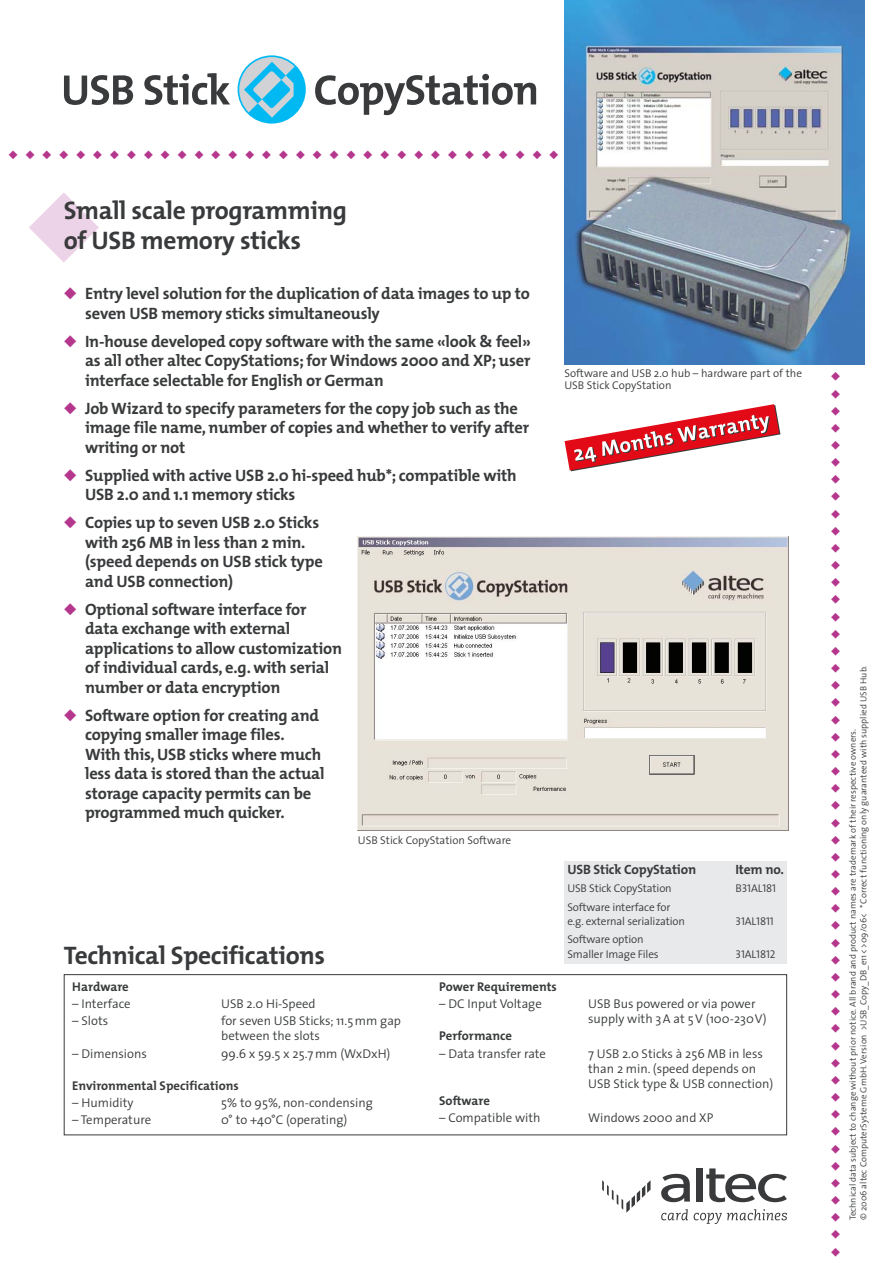
<style>
.page{position:relative;width:893px;height:1263px;background:#fff}
.page>*{position:absolute;margin:0;border:0;box-sizing:border-box;transform-origin:0 0}
.t1{font:700 25.5px/30.8px "The Mix";letter-spacing:-.01em;color:#383a3b;text-align:center}
.t2{font:700 16.5px/19.5px "The Mix";letter-spacing:-.015em;color:#383a3b}
.t3{font:700 13.5px "The Mix";letter-spacing:-.01em;color:#383a3b}
.t4{font:300 12.75px/15px "The Sans";color:#383a3b}
.t5{font:700 12.75px "The Mix";color:#383a3b}
.t6{font:12px "Zapf Dingbats";color:#b4368d}
.t7{font:300 11.25px/14.2px "The Sans";letter-spacing:-.01em;color:#383a3b}
.t8{font:11.25px "The Sans Semi Light Caps";letter-spacing:-.01em;color:#383a3b}
.t9{font:300 9px/10.5px "The Sans";letter-spacing:.005em;color:#383a3b}
.s1{color:#edd3e8}
.s2{color:#b4368d}
.s3{font-family:"The Sans";font-weight:300}
</style>
<div class="page">
<svg style="left:564px;top:404px;width:216px;height:67px"></svg>
<div style="left:64px;top:974px;width:723px;height:161px;border:1px solid #383a3b"></div>
<svg style="left:602px;top:1180px;width:48px;height:33px"></svg>
<svg style="left:661px;top:1209px;width:125px;height:15px"></svg>
<div style="left:696px;top:1168px;width:6px;height:34px;background:#383a3b"></div>
<svg style="left:661px;top:1174px;width:29px;height:28px"></svg>
<svg style="left:706px;top:1168px;width:80px;height:34px"></svg>
<svg style="left:64px;top:75px;width:69px;height:30px"></svg>
<svg style="left:144px;top:73px;width:86px;height:32px"></svg>
<svg style="left:315px;top:74px;width:221px;height:41px"></svg>
<div style="left:237px;top:55px;width:69px;height:69px;background:#00b9f3;border-radius:50%"></div>
<svg style="left:239px;top:57px;width:55px;height:61px"></svg>
<div style="left:564px;top:861px;width:223px;height:103px;background:#e7e9eb"></div>
<img style="left:564px;top:0;width:300px;height:364px">
<img style="left:358px;top:537px;width:430px;height:294px">
<p class="t6" style="left:9px;top:149px;width:551px">◆◆◆◆◆◆◆◆◆◆◆◆◆◆◆◆◆◆◆◆◆◆◆◆◆◆◆◆◆◆◆◆◆</p>
<h1 class="t1" style="left:25px;top:196px;width:323px"><span class="s1">◆</span>Small scale programming of USB memory sticks</h1>
<p class="t2" style="left:85px;top:285px;width:446px;text-indent:-21px"><span class="s2">◆</span> Entry level solution for the duplication of data images to up to seven USB memory sticks simultaneously</p>
<p class="t2" style="left:85px;top:332px;width:447px;text-align:justify;text-indent:-21px"><span class="s2">◆</span> In-house developed copy software with the same «look &amp; feel» as all other altec CopyStations; for Windows 2000 and XP; user interface selectable for English or German</p>
<p class="t2" style="left:85px;top:400px;width:445px;text-indent:-21px"><span class="s2">◆</span> Job Wizard to specify parameters for the copy job such as the image file name, number of copies and whether to verify after writing or not</p>
<p class="t2" style="left:85px;top:467px;width:433px;text-indent:-21px"><span class="s2">◆</span> Supplied with active USB 2.0 hi-speed hub*; compatible with<br>USB 2.0 and 1.1 memory sticks</p>
<p class="t2" style="left:85px;top:514px;width:239px;text-indent:-21px"><span class="s2">◆</span> Copies up to seven USB 2.0 Sticks with 256 MB in less than 2 min. (speed depends on USB stick type and USB connection)</p>
<p class="t2" style="left:85px;top:601px;width:258px;text-indent:-21px"><span class="s2">◆</span> Optional software interface for data exchange with external applications to allow customization of individual cards, e.g. with serial number or data encryption</p>
<p class="t2" style="left:85px;top:707px;width:241px;text-indent:-21px"><span class="s2">◆</span> Software option for creating and copying smaller image files.<br>With this, USB sticks where much less data is stored than the actual storage capacity permits can be programmed much quicker.</p>
<p class="t7" style="left:564px;top:368px;width:239px;line-height:12px">Software and USB 2.0 hub – hardware part of the<br>USB Stick CopyStation</p>
<p class="t7" style="left:358px;top:834px;width:155px">USB Stick CopyStation Software</p>
<h1 class="t1" style="left:64px;top:942px;width:263px">Technical Specifications</h1>
<p class="t3" style="left:567px;top:863px;width:130px">USB Stick CopyStation</p>
<p class="t3" style="left:735px;top:863px;width:50px">Item no.</p>
<p class="t7" style="left:567px;top:883px;width:106px">USB Stick CopyStation</p>
<p class="t8" style="left:735px;top:882px;width:42px"><span class="s3">B</span>31AL181</p>
<p class="t7" style="left:567px;top:901px;width:119px">Software interface for e.g. external serialization</p>
<p class="t8" style="left:735px;top:914px;width:40px">31AL1811</p>
<p class="t7" style="left:567px;top:934px;width:93px">Software option<br>Smaller Image Files</p>
<p class="t8" style="left:735px;top:947px;width:42px">31AL1812</p>
<p class="t5" style="left:72px;top:981px;width:58px">Hardware</p>
<p class="t4" style="left:72px;top:998px;width:60px">– Interface</p>
<p class="t4" style="left:221px;top:998px;width:96px">USB 2.0 Hi-Speed</p>
<p class="t4" style="left:72px;top:1015px;width:37px">– Slots</p>
<p class="t4" style="left:221px;top:1015px;width:181px">for seven USB Sticks; 11.5 mm gap between the slots</p>
<p class="t4" style="left:72px;top:1047px;width:76px">– Dimensions</p>
<p class="t4" style="left:221px;top:1047px;width:171px">99.6 x 59.5 x 25.7 mm (WxDxH)</p>
<p class="t5" style="left:72px;top:1079px;width:168px">Environmental Specifications</p>
<p class="t4" style="left:72px;top:1096px;width:63px">– Humidity</p>
<p class="t4" style="left:221px;top:1096px;width:153px">5% to 95%, non-condensing</p>
<p class="t4" style="left:72px;top:1114px;width:80px">– Temperature</p>
<p class="t4" style="left:221px;top:1114px;width:128px">0° to +40°C (operating)</p>
<p class="t5" style="left:439px;top:981px;width:119px">Power Requirements</p>
<p class="t4" style="left:439px;top:998px;width:104px">– DC Input Voltage</p>
<p class="t4" style="left:588px;top:998px;width:180px">USB Bus powered or via power supply with 3 A at 5 V (100-230V)</p>
<p class="t5" style="left:439px;top:1030px;width:74px">Performance</p>
<p class="t4" style="left:439px;top:1047px;width:108px">– Data transfer rate</p>
<p class="t4" style="left:588px;top:1047px;width:186px">7 USB 2.0 Sticks à 256 MB in less than 2 min. (speed depends on<br>USB Stick type &amp; USB connection)</p>
<p class="t5" style="left:439px;top:1094px;width:52px">Software</p>
<p class="t4" style="left:439px;top:1111px;width:103px">– Compatible with</p>
<p class="t4" style="left:588px;top:1111px;width:127px">Windows 2000 and XP</p>
<p class="t6" style="left:830px;top:1257px;width:1109px;rotate:-90deg">◆◆◆◆◆◆◆◆◆◆◆◆◆◆◆◆◆◆◆◆◆◆◆◆◆◆◆◆◆◆◆◆◆◆◆◆◆◆◆◆◆◆◆◆◆◆◆◆◆◆◆◆◆◆◆◆◆◆◆◆◆◆◆◆◆</p>
<p class="t9" style="left:848px;top:1220px;width:556px;rotate:-90deg">Technical data subject to change without prior notice. All brand and product names are trademark of their respective owners.<br>© 2006 altec ComputerSysteme GmbH. Version &gt;USB_Copy_DB_e11&lt; &gt;09/06&lt; *Correct functioning only guaranteed with supplied USB Hub.</p>
</div>
